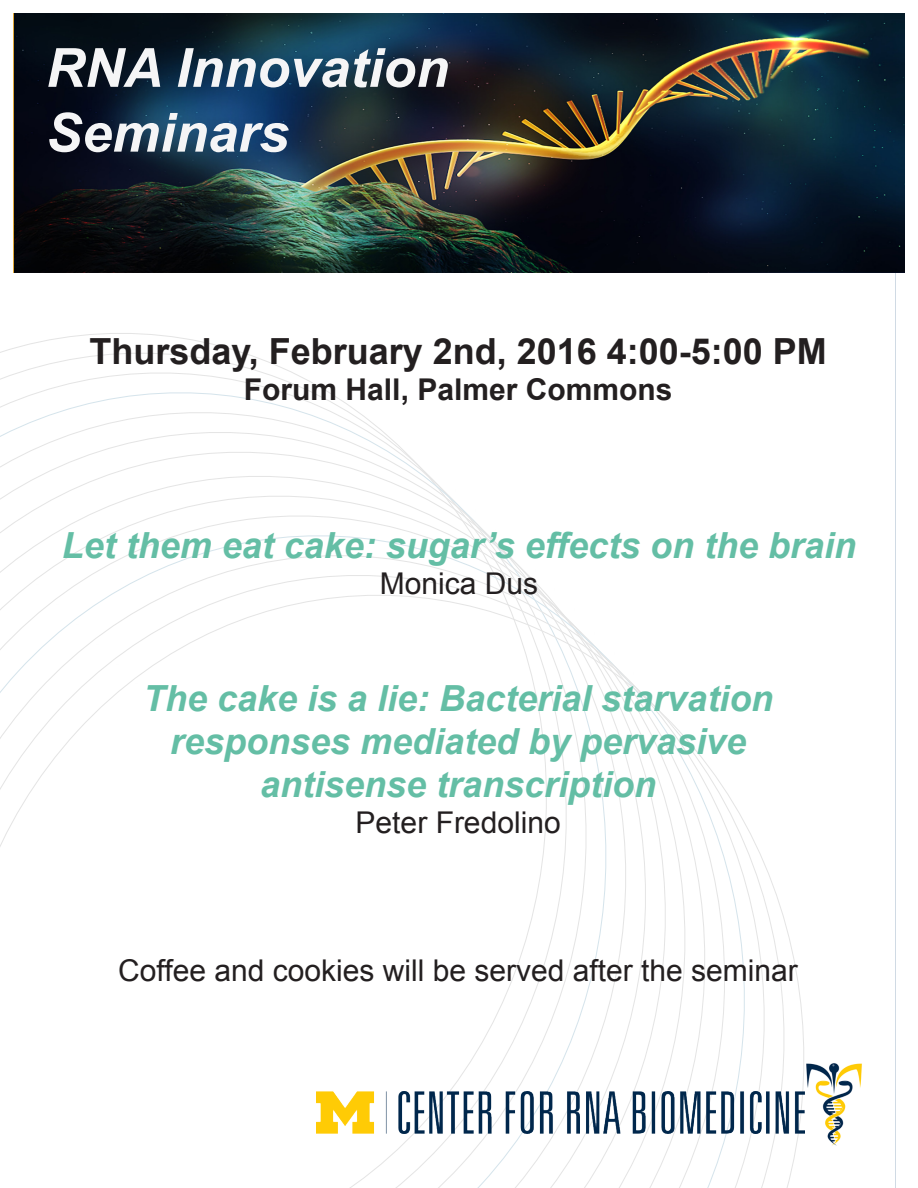
<style>
.page{position:relative;width:918px;height:1188px;background:#fff}
.page>*{position:absolute;margin:0;border:0;box-sizing:border-box;transform-origin:0 0}
.t1{font:italic 700 54px/64.8px "Arial";color:#f5f5f6}
.t2{font:italic 700 36px "Arial";color:#64bea5}
.t3{font:700 36px "Arial";color:#231f20}
.t4{font:30px "Arial";color:#231f20}
.t5{font:700 30px "Arial";color:#231f20}
</style>
<div class="page">
<svg style="left:0;top:569px;width:804px;height:619px"></svg>
<img style="left:316px;top:1091px;width:489px;height:43px">
<img style="left:14px;top:14px;width:890px;height:259px">
<img style="left:806px;top:1063px;width:56px;height:83px">
<p class="t1" style="left:46px;top:37px;width:405px">RNA Innovation<br>Seminars</p>
<p class="t3" style="left:89px;top:328px;width:739px">Thursday, February 2nd, 2016 4:00-5:00 PM</p>
<p class="t5" style="left:244px;top:370px;width:430px">Forum Hall, Palmer Commons</p>
<p class="t2" style="left:62px;top:521px;width:796px">Let them eat cake: sugar’s effects on the brain</p>
<p class="t4" style="left:380px;top:563px;width:160px">Monica Dus</p>
<p class="t2" style="left:143px;top:674px;width:632px">The cake is a lie: Bacterial starvation</p>
<p class="t2" style="left:170px;top:717px;width:578px">responses mediated by pervasive</p>
<p class="t2" style="left:260px;top:761px;width:398px">antisense transcription</p>
<p class="t4" style="left:356px;top:803px;width:207px">Peter Fredolino</p>
<p class="t4" style="left:118px;top:951px;width:681px">Coffee and cookies will be served after the seminar</p>
</div>
